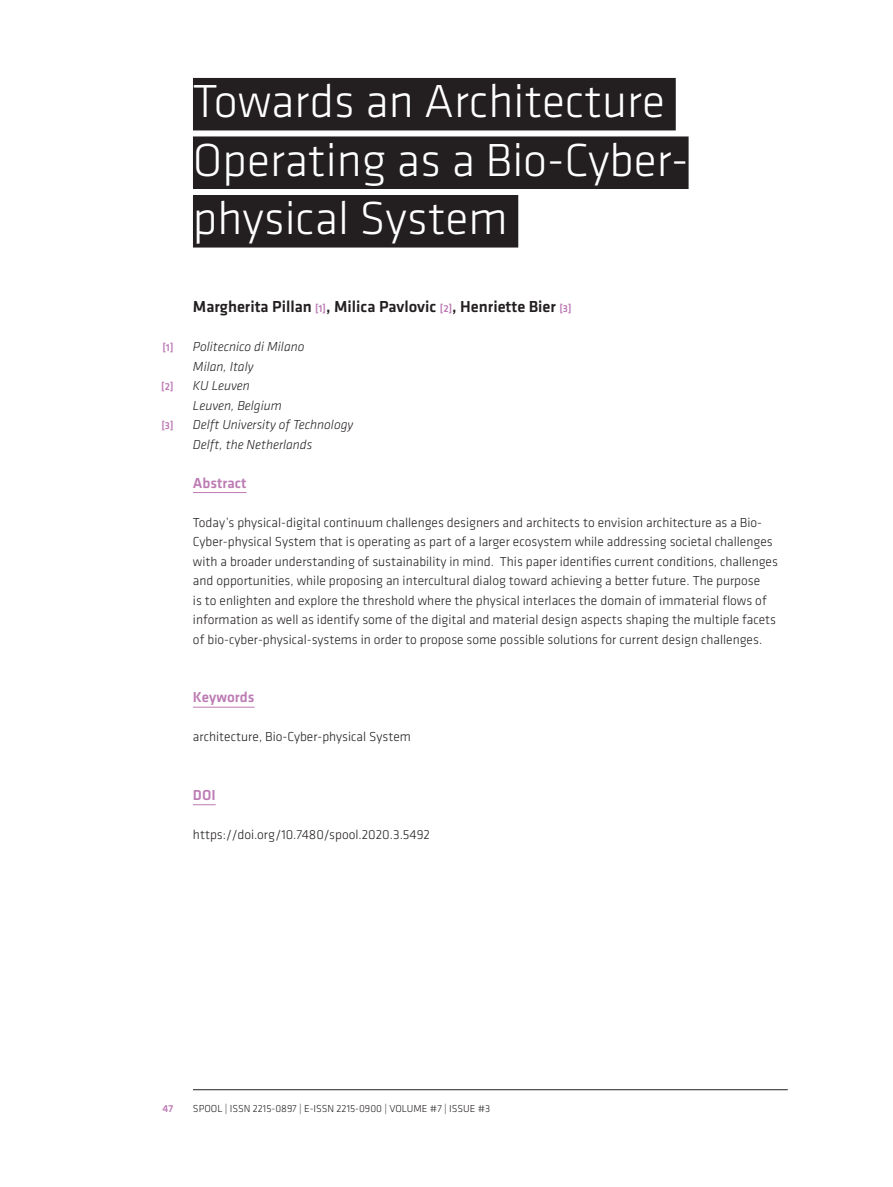
<style>
.page{position:relative;width:893px;height:1187px;background:#fff}
.page>*{position:absolute;margin:0;border:0;box-sizing:border-box;transform-origin:0 0}
.t1{font:300 48px/58.5px "Klavika";color:#fff}
.t2{font:500 16.5px "Klavika";color:#231f20}
.t3{font:500 15px "Klavika";color:#bd7bb4}
.t4{font:300 13.5px/19.5px "Klavika";color:#231f20}
.t5{font:italic 300 13.5px/19.5px "Klavika";color:#231f20}
.t6{font:300 10.5px "Klavika";color:#231f20}
.t7{font:500 10.5px "Klavika";color:#bd7bb4}
.s1{font-size:10.5px;color:#bd7bb4}
</style>
<div class="page">
<hr style="left:193px;top:1089px;width:595px;height:1px;background:#231f20">
<div style="left:193px;top:78px;width:483px;height:52px;background:#231f20"></div>
<div style="left:193px;top:136px;width:496px;height:53px;background:#231f20"></div>
<div style="left:193px;top:195px;width:325px;height:52px;background:#231f20"></div>
<hr style="left:193px;top:492px;width:54px;height:1px;background:#bd7bb4">
<hr style="left:193px;top:707px;width:62px;height:1px;background:#bd7bb4">
<svg style="left:193px;top:804px;width:23px;height:1px"></svg>
<h1 class="t1" style="left:193px;top:73px;width:497px">Towards an Architecture<br>Operating as a Bio-Cyber&shy;physical System</h1>
<p class="t2" style="left:193px;top:297px;width:380px">Margherita Pillan <span class="s1">[1]</span>, Milica Pavlovic <span class="s1">[2]</span>, Henriette Bier <span class="s1">[3]</span></p>
<p class="t7" style="left:163px;top:342px;width:12px">[1]</p>
<p class="t5" style="left:193px;top:337px;width:113px">Politecnico di Milano<br>Milan, Italy</p>
<p class="t7" style="left:161px;top:381px;width:14px">[2]</p>
<p class="t5" style="left:193px;top:376px;width:90px">KU Leuven<br>Leuven, Belgium</p>
<p class="t7" style="left:161px;top:420px;width:14px">[3]</p>
<p class="t5" style="left:193px;top:415px;width:162px">Delft University of Technology<br>Delft, the Netherlands</p>
<p class="t3" style="left:193px;top:474px;width:55px">Abstract</p>
<p class="t4" style="left:193px;top:512px;width:586px">Today’s physical-digital continuum challenges designers and architects to envision architecture as a Bio-Cyber-physical System that is operating as part of a larger ecosystem while addressing societal challenges with a broader understanding of sustainability in mind. This paper identifies current conditions, challenges and opportunities, while proposing an intercultural dialog toward achieving a better future. The purpose<br>is to enlighten and explore the threshold where the physical interlaces the domain of immaterial flows of information as well as identify some of the digital and material design aspects shaping the multiple facets of bio-cyber-physical-systems in order to propose some possible solutions for current design challenges.</p>
<p class="t3" style="left:193px;top:689px;width:63px">Keywords</p>
<p class="t4" style="left:193px;top:727px;width:219px">architecture, Bio-Cyber-physical System</p>
<p class="t3" style="left:193px;top:786px;width:24px">DOI</p>
<p class="t4" style="left:193px;top:824px;width:239px">https://doi.org/10.7480/spool.2020.3.5492</p>
<p class="t7" style="left:163px;top:1102px;width:12px">47</p>
<p class="t6" style="left:193px;top:1102px;width:299px">SPOOL | ISSN 2215-0897 | E-ISSN 2215-0900 | VOLUME #7 | ISSUE #3</p>
</div>
